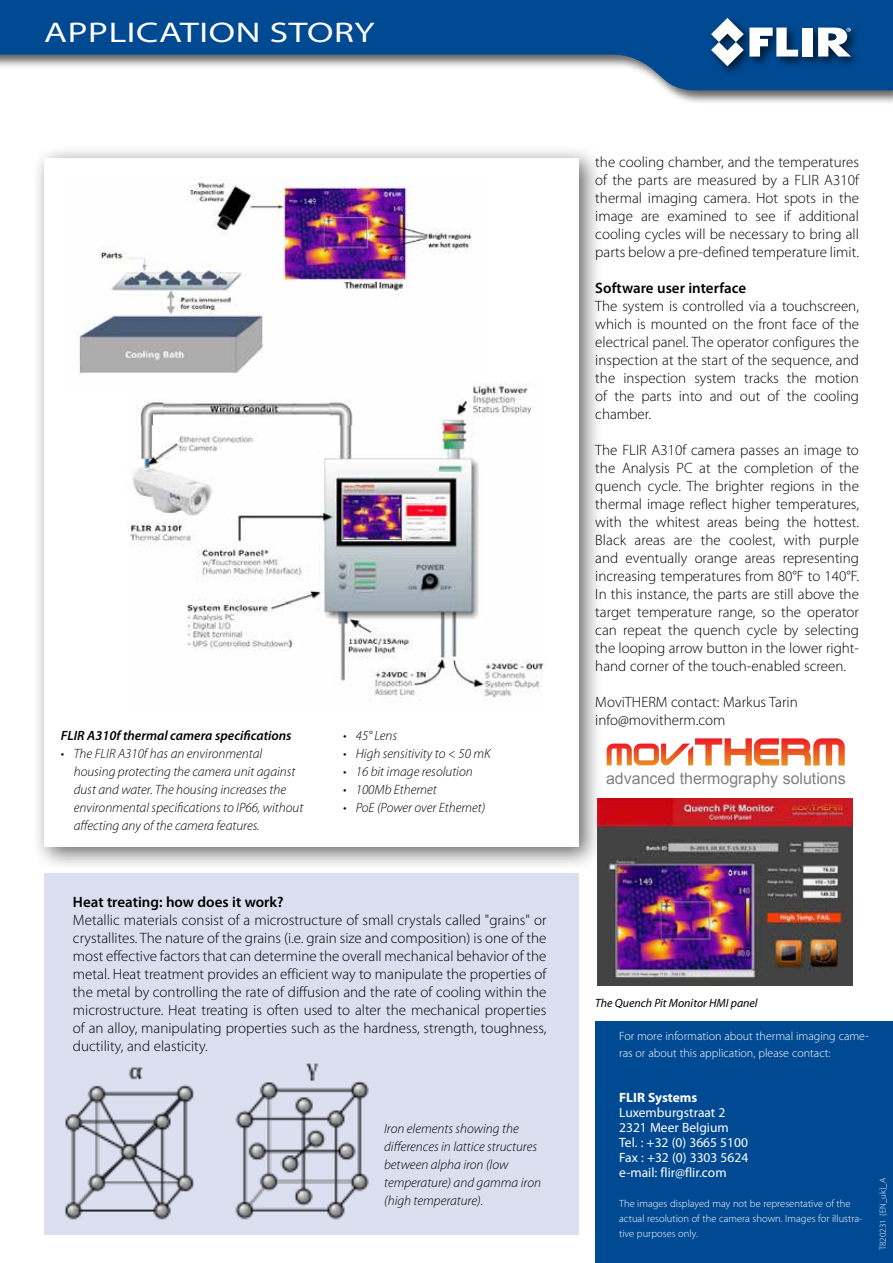
<style>
.page{position:relative;width:893px;height:1263px;background:#fff}
.page>*{position:absolute;margin:0;border:0;box-sizing:border-box;transform-origin:0 0}
.t1{font:semi-expanded 28.5px "Myriad Pro";letter-spacing:.02em;color:#fff;scale:1.2 1}
.t2{font:15.9px "Arial";color:#808082}
.t3{font:300 15px/18px "Myriad Pro";color:#000;text-align:justify}
.t4{font:600 15px "Myriad Pro";color:#000}
.t5{font:italic 300 13.5px/18px "Myriad Pro";color:#000}
.t6{font:13.5px/15px "Myriad Pro";color:#fff}
.t7{font:italic 600 13.5px "Myriad Pro";color:#000}
.t8{font:700 13.5px "Myriad Pro";color:#fff}
.t9{font:300 12px/16.8px "Myriad Pro";color:#fff}
.t10{font:italic 12px "Myriad Pro";color:#000}
.t11{font:300 10.5px/15px "Myriad Pro";color:#fff}
.t12{font:300 9px "Myriad Pro";color:#fff}
</style>
<div class="page">
<div style="left:0;top:0;width:893px;height:105px;background:#000;opacity:.6"></div>
<svg style="left:0;top:0;width:893px;height:90px;fill:#004a93"></svg>
<div style="left:708px;top:15px;width:155px;height:62px;background:#000;opacity:.66"></div>
<div style="left:803px;top:28px;width:10px;height:29px;background:#fff"></div>
<svg style="left:711px;top:18px;width:87px;height:48px"></svg>
<svg style="left:818px;top:28px;width:33px;height:29px"></svg>
<div style="left:595px;top:1022px;width:298px;height:241px;background:#004a93"></div>
<div style="left:44px;top:873px;width:534px;height:361px;background:#dbdff0"></div>
<svg style="left:607px;top:738px;width:238px;height:27px"></svg>
<div style="left:31px;top:145px;width:572px;height:726px;background:#000;opacity:.6"></div>
<div style="left:44px;top:158px;width:534px;height:688px;background:#fff"></div>
<img style="left:79px;top:177px;width:393px;height:197px">
<img style="left:129px;top:383px;width:415px;height:315px">
<img style="left:64px;top:1063px;width:305px;height:157px">
<img style="left:597px;top:798px;width:256px;height:187px">
<h1 class="t1" style="left:44px;top:14px;width:277px">APPLICATION STORY</h1>
<p class="t7" style="left:61px;top:727px;width:232px">FLIR A310f thermal camera specifications</p>
<p class="t5" style="left:74px;top:744px;width:231px;text-indent:-13px">• The FLIR A310f has an environmental housing protecting the camera unit against dust and water. The housing increases the environmental specifications to IP66, without affecting any of the camera features.</p>
<p class="t5" style="left:343px;top:726px;width:56px">• 45° Lens</p>
<p class="t5" style="left:343px;top:744px;width:149px">• High sensitivity to &lt; 50 mK</p>
<p class="t5" style="left:343px;top:762px;width:131px">• 16 bit image resolution</p>
<p class="t5" style="left:343px;top:780px;width:95px">• 100Mb Ethernet</p>
<p class="t5" style="left:343px;top:798px;width:144px">• PoE (Power over Ethernet)</p>
<p class="t4" style="left:73px;top:892px;width:212px">Heat treating: how does it work?</p>
<p class="t3" style="left:73px;top:911px;width:475px">Metallic materials consist of a microstructure of small crystals called "grains" or crystallites. The nature of the grains (i.e. grain size and composition) is one of the most effective factors that can determine the overall mechanical behavior of the metal. Heat treatment provides an efficient way to manipulate the properties of the metal by controlling the rate of diffusion and the rate of cooling within the microstructure. Heat treating is often used to alter the mechanical properties of an alloy, manipulating properties such as the hardness, strength, toughness, ductility, and elasticity.</p>
<p class="t5" style="left:384px;top:1120px;width:158px">Iron elements showing the differences in lattice structures between alpha iron (low temperature) and gamma iron (high temperature).</p>
<p class="t3" style="left:595px;top:153px;width:265px">the cooling chamber, and the temperatures of the parts are measured by a FLIR A310f thermal imaging camera. Hot spots in the image are examined to see if additional cooling cycles will be necessary to bring all parts below a pre-defined temperature limit.</p>
<p class="t4" style="left:595px;top:279px;width:152px">Software user interface</p>
<p class="t3" style="left:595px;top:297px;width:265px">The system is controlled via a touchscreen, which is mounted on the front face of the electrical panel. The operator configures the inspection at the start of the sequence, and the inspection system tracks the motion of the parts into and out of the cooling chamber.</p>
<p class="t3" style="left:595px;top:441px;width:265px">The FLIR A310f camera passes an image to the Analysis PC at the completion of the quench cycle. The brighter regions in the thermal image reflect higher temperatures, with the whitest areas being the hottest.<br>Black areas are the coolest, with purple and eventually orange areas representing increasing temperatures from 80°F to 140°F.<br>In this instance, the parts are still above the target temperature range, so the operator can repeat the quench cycle by selecting the looping arrow button in the lower right&shy;hand corner of the touch-enabled screen.</p>
<p class="t3" style="left:595px;top:693px;width:204px">MoviTHERM contact: Markus Tarin info@movitherm.com</p>
<p class="t2" style="left:606px;top:768px;width:241px">advanced thermography solutions</p>
<p class="t10" style="left:595px;top:995px;width:164px">The Quench Pit Monitor HMI panel</p>
<p class="t9" style="left:619px;top:1028px;width:251px">For more information about thermal imaging came&shy;ras or about this application, please contact:</p>
<p class="t8" style="left:619px;top:1089px;width:80px">FLIR Systems</p>
<p class="t6" style="left:619px;top:1105px;width:131px">Luxemburgstraat 2<br>2321 Meer Belgium<br>Tel. : +32 (0) 3665 5100<br>Fax : +32 (0) 3303 5624 e-mail: flir@flir.com</p>
<p class="t11" style="left:619px;top:1196px;width:245px">The images displayed may not be representative of the actual resolution of the camera shown. Images for illustra&shy;tive purposes only.</p>
<p class="t12" style="left:877px;top:1250px;width:74px;rotate:-90deg">T820231 {EN_uk}_A</p>
</div>
